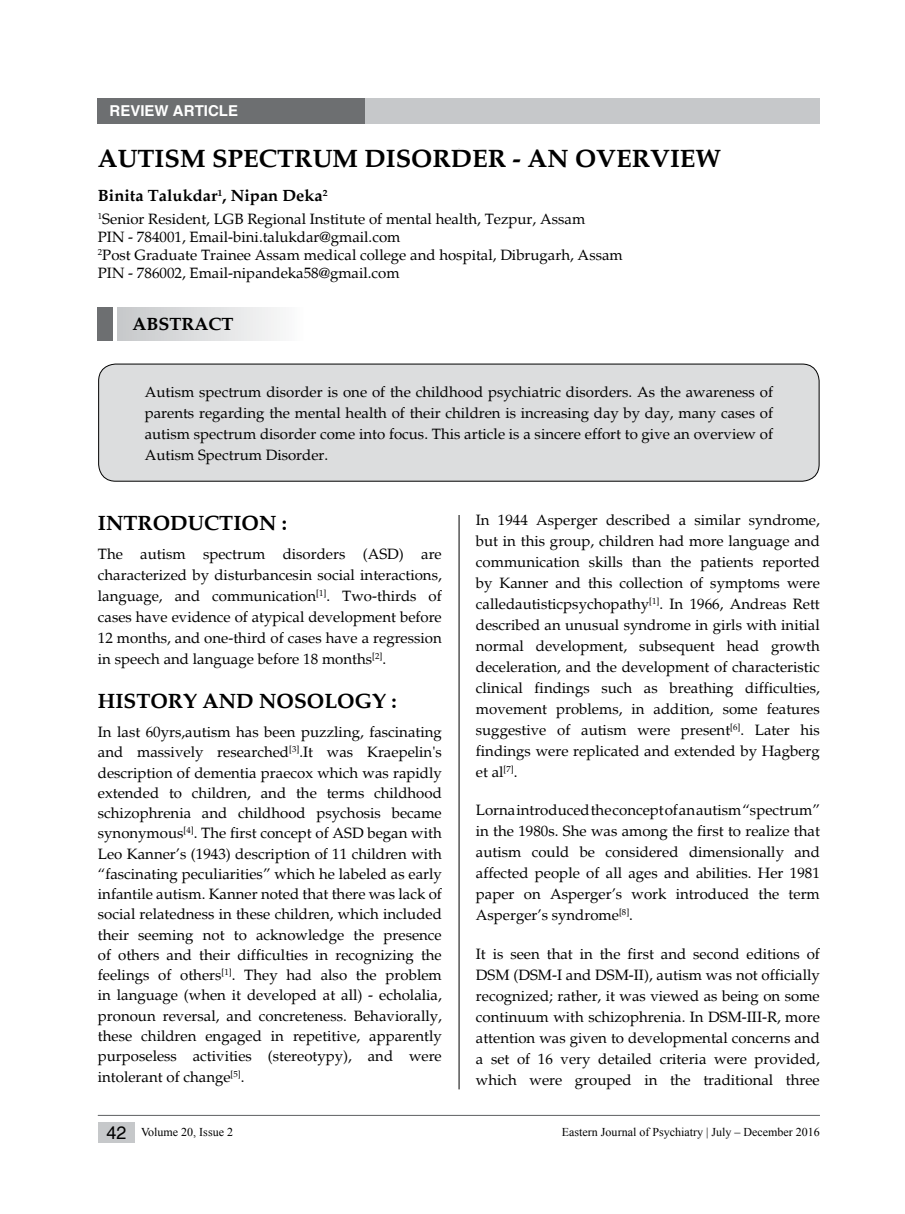
<style>
.page{position:relative;width:905px;height:1214px;background:#fff}
.page>*{position:absolute;margin:0;border:0;box-sizing:border-box;transform-origin:0 0}
.t1{font:700 25.5px "Palatino";color:#000}
.t2{font:700 21px "Palatino";color:#000}
.t3{font:700 18px "Palatino";color:#000}
.t4{font:700 16.5px "Palatino";color:#000}
.t5{font:15px/21px "Palatino";color:#000;text-align:justify}
.t6{font:700 15px "Helvetica";color:#fff}
.t7{font:12px "Times New Roman";color:#000}
.s1{font-family:"Helvetica";font-size:18px}
</style>
<div class="page">
<hr style="left:458px;top:149px;width:1px;height:940px;background:#000">
<div style="left:98px;top:1121px;width:37px;height:21px;background:#c6c8ca"></div>
<div style="left:364px;top:98px;width:455px;height:25px;background:#c6c8ca"></div>
<div style="left:98px;top:98px;width:267px;height:25px;background:#6d6f71"></div>
<hr style="left:98px;top:1115px;width:721px;height:1px;background:#6d6f71">
<div style="left:99px;top:364px;width:719px;height:117px;background:#dcddde;border-radius:17px"></div>
<div style="left:98px;top:364px;width:721px;height:118px;border:1px solid #000;border-radius:17px"></div>
<div style="left:117px;top:307px;width:186px;height:34px;background:linear-gradient(to right,#c6c8ca,#fbfcfc)"></div>
<div style="left:98px;top:307px;width:15px;height:34px;background:#6d6f71"></div>
<p class="t6" style="left:109px;top:102px;width:130px">REVIEW ARTICLE</p>
<h1 class="t1" style="left:98px;top:144px;width:624px">AUTISM SPECTRUM DISORDER - AN OVERVIEW</h1>
<p class="t4" style="left:98px;top:186px;width:231px">Binita Talukdar<sup>1</sup>, Nipan Deka<sup>2</sup></p>
<p class="t5" style="left:98px;top:210px;width:526px;line-height:18px;text-align:left"><sup>1</sup>Senior Resident, LGB Regional Institute of mental health, Tezpur, Assam<br>PIN - 784001, Email-bini.talukdar@gmail.com<br><sup>2</sup>Post Graduate Trainee Assam medical college and hospital, Dibrugarh, Assam PIN - 786002, Email-nipandeka58@gmail.com</p>
<p class="t3" style="left:132px;top:314px;width:103px">ABSTRACT</p>
<p class="t5" style="left:145px;top:381px;width:629px">Autism spectrum disorder is one of the childhood psychiatric disorders. As the awareness of parents regarding the mental health of their children is increasing day by day, many cases of autism spectrum disorder come into focus. This article is a sincere effort to give an overview of Autism Spectrum Disorder.</p>
<h2 class="t2" style="left:98px;top:510px;width:190px">INTRODUCTION :</h2>
<p class="t5" style="left:98px;top:544px;width:345px">The autism spectrum disorders (ASD) are characterized by disturbancesin social interactions, language, and communication<sup>[1]</sup>. Two-thirds of cases have evidence of atypical development before 12 months, and one-third of cases have a regression in speech and language before 18 months<sup>[2]</sup>.</p>
<h2 class="t2" style="left:98px;top:689px;width:300px">HISTORY AND NOSOLOGY :</h2>
<p class="t5" style="left:98px;top:722px;width:345px;line-height:20.2px">In last 60yrs,autism has been puzzling, fascinating and massively researched<sup>[3]</sup>.It was Kraepelin's description of dementia praecox which was rapidly extended to children, and the terms childhood schizophrenia and childhood psychosis became synonymous<sup>[4]</sup>. The first concept of ASD began with Leo Kanner’s (1943) description of 11 children with “fascinating peculiarities” which he labeled as early infantile autism. Kanner noted that there was lack of social relatedness in these children, which included their seeming not to acknowledge the presence of others and their difficulties in recognizing the feelings of others<sup>[1]</sup>. They had also the problem in language (when it developed at all) - echolalia, pronoun reversal, and concreteness. Behaviorally, these children engaged in repetitive, apparently purposeless activities (stereotypy), and were intolerant of change<sup>[5]</sup>.</p>
<p class="t5" style="left:475px;top:510px;width:345px">In 1944 Asperger described a similar syndrome, but in this group, children had more language and communication skills than the patients reported by Kanner and this collection of symptoms were calledautisticpsychopathy<sup>[1]</sup>. In 1966, Andreas Rett described an unusual syndrome in girls with initial normal development, subsequent head growth deceleration, and the development of characteristic clinical findings such as breathing difficulties, movement problems, in addition, some features suggestive of autism were present<sup>[6]</sup>. Later his findings were replicated and extended by Hagberg et al<sup>[7]</sup>.</p>
<p class="t5" style="left:475px;top:800px;width:345px">Lorna introduced the concept of an autism “spectrum” in the 1980s. She was among the first to realize that autism could be considered dimensionally and affected people of all ages and abilities. Her 1981 paper on Asperger’s work introduced the term Asperger’s syndrome<sup>[8]</sup>.</p>
<p class="t5" style="left:475px;top:943px;width:345px">It is seen that in the first and second editions of DSM (DSM-I and DSM-II), autism was not officially recognized; rather, it was viewed as being on some continuum with schizophrenia. In DSM-III-R, more attention was given to developmental concerns and a set of 16 very detailed criteria were provided, which were grouped in the traditional three</p>
<p class="t7" style="left:106px;top:1124px;width:128px"><span class="s1">42</span> Volume 20, Issue 2</p>
<p class="t7" style="left:561px;top:1124px;width:259px">Eastern Journal of Psychiatry | July – December 2016</p>
</div>
